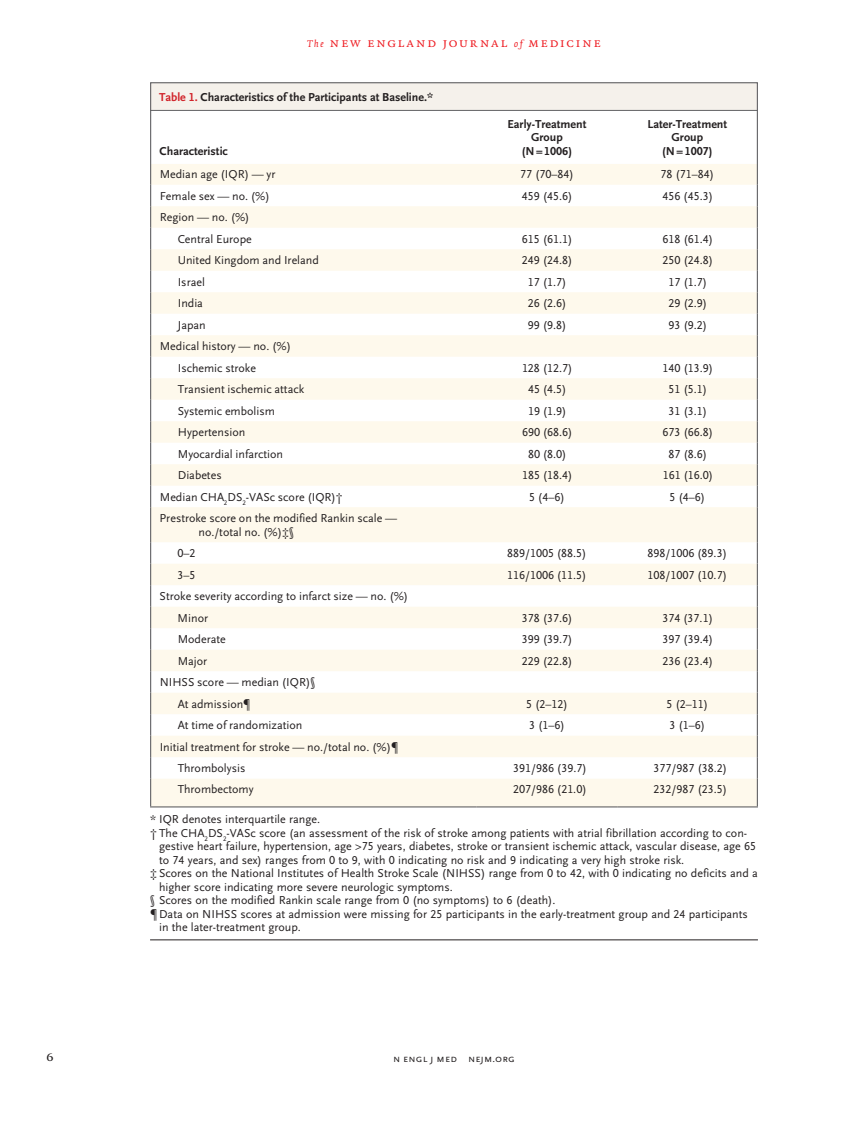
<style>
.page{position:relative;width:851px;height:1134px;background:#fff}
.page>*{position:absolute;margin:0;border:0;box-sizing:border-box;transform-origin:0 0}
.t1{font:14.25px "OTNEJM Quadraat Cap";color:#231f20}
.t2{font:13.5px "OTNEJM Quadraat Cap";letter-spacing:.11em;color:#ee1d23}
.t3{font:12px/21.5px "OTNEJM Scala Sans LF";color:#231f20}
.t4{font:700 12px/13.5px "OTNEJM Scala Sans LF";color:#231f20;text-align:center}
.t5{font:10.8px "OTNEJM Scala Sans LF Cap";letter-spacing:.01em;color:#231f20}
.s1{font-family:"OTNEJM Quadraat";font-style:italic;font-size:10.5px}
.s2{color:#d1232a}
</style>
<div class="page">
<div style="left:150px;top:83px;width:608px;height:28px;background:#f5f1eb"></div>
<div style="left:150px;top:82px;width:608px;height:29px;border:1px solid #636366"></div>
<hr style="left:150px;top:110px;width:608px;height:1px;background:#636366">
<svg style="left:151px;top:164px;width:605px;height:642px;fill:#fef9ec"></svg>
<hr style="left:150px;top:110px;width:1px;height:54px;background:#636366">
<hr style="left:756px;top:110px;width:2px;height:54px;background:#636366">
<hr style="left:756px;top:164px;width:2px;height:21px;background:#636366">
<hr style="left:756px;top:185px;width:2px;height:21px;background:#636366">
<hr style="left:756px;top:206px;width:2px;height:22px;background:#636366">
<hr style="left:756px;top:228px;width:2px;height:21px;background:#636366">
<hr style="left:756px;top:249px;width:2px;height:22px;background:#636366">
<hr style="left:756px;top:271px;width:2px;height:21px;background:#636366">
<hr style="left:756px;top:292px;width:2px;height:22px;background:#636366">
<hr style="left:756px;top:314px;width:2px;height:21px;background:#636366">
<hr style="left:756px;top:335px;width:2px;height:22px;background:#636366">
<hr style="left:756px;top:357px;width:2px;height:21px;background:#636366">
<hr style="left:756px;top:378px;width:2px;height:22px;background:#636366">
<hr style="left:756px;top:400px;width:2px;height:21px;background:#636366">
<hr style="left:756px;top:421px;width:2px;height:22px;background:#636366">
<hr style="left:756px;top:443px;width:2px;height:21px;background:#636366">
<hr style="left:756px;top:464px;width:2px;height:22px;background:#636366">
<svg style="left:150px;top:164px;width:1px;height:343px"></svg>
<hr style="left:756px;top:486px;width:2px;height:21px;background:#636366">
<hr style="left:150px;top:507px;width:1px;height:35px;background:#636366">
<hr style="left:756px;top:507px;width:2px;height:35px;background:#636366">
<hr style="left:756px;top:542px;width:2px;height:22px;background:#636366">
<hr style="left:756px;top:564px;width:2px;height:21px;background:#636366">
<hr style="left:756px;top:585px;width:2px;height:22px;background:#636366">
<hr style="left:756px;top:607px;width:2px;height:21px;background:#636366">
<hr style="left:756px;top:628px;width:2px;height:22px;background:#636366">
<hr style="left:756px;top:650px;width:2px;height:21px;background:#636366">
<hr style="left:756px;top:671px;width:2px;height:22px;background:#636366">
<hr style="left:756px;top:693px;width:2px;height:21px;background:#636366">
<hr style="left:756px;top:714px;width:2px;height:22px;background:#636366">
<hr style="left:756px;top:736px;width:2px;height:21px;background:#636366">
<hr style="left:756px;top:757px;width:2px;height:22px;background:#636366">
<svg style="left:150px;top:542px;width:1px;height:264px"></svg>
<hr style="left:756px;top:779px;width:2px;height:27px;background:#636366">
<hr style="left:150px;top:806px;width:326px;height:1px;background:#636366">
<hr style="left:476px;top:806px;width:141px;height:1px;background:#636366">
<hr style="left:617px;top:806px;width:141px;height:1px;background:#636366">
<hr style="left:150px;top:939px;width:608px;height:1px;background:#231f20">
<p class="t2" style="left:307px;top:35px;width:295px"><span class="s1">The</span> new england journal <span class="s1">of</span> medicine</p>
<p class="t4" style="left:159px;top:90px;width:275px"><span class="s2">Table 1.</span> Characteristics of the Participants at Baseline.*</p>
<p class="t4" style="left:160px;top:145px;width:70px">Characteristic</p>
<p class="t4" style="left:507px;top:118px;width:80px">Early-Treatment<br>Group (N=1006)</p>
<p class="t4" style="left:647px;top:118px;width:81px">Later-Treatment<br>Group (N=1007)</p>
<p class="t3" style="left:160px;top:164px;width:117px">Median age (IQR) — yr</p>
<p class="t3" style="left:520px;top:164px;width:55px">77 (70–84)</p>
<p class="t3" style="left:660px;top:164px;width:55px">78 (71–84)</p>
<p class="t3" style="left:160px;top:186px;width:112px">Female sex — no. (%)</p>
<p class="t3" style="left:522px;top:186px;width:52px">459 (45.6)</p>
<p class="t3" style="left:662px;top:186px;width:52px">456 (45.3)</p>
<p class="t3" style="left:160px;top:207px;width:94px;text-align:right">Region — no. (%)<br>Central Europe</p>
<p class="t3" style="left:522px;top:228px;width:52px">615 (61.1)</p>
<p class="t3" style="left:662px;top:228px;width:52px">618 (61.4)</p>
<p class="t3" style="left:178px;top:250px;width:143px">United Kingdom and Ireland</p>
<p class="t3" style="left:522px;top:250px;width:52px">249 (24.8)</p>
<p class="t3" style="left:662px;top:250px;width:52px">250 (24.8)</p>
<p class="t3" style="left:178px;top:271px;width:29px">Israel</p>
<p class="t3" style="left:528px;top:271px;width:40px">17 (1.7)</p>
<p class="t3" style="left:668px;top:271px;width:40px">17 (1.7)</p>
<p class="t3" style="left:178px;top:293px;width:27px">India</p>
<p class="t3" style="left:528px;top:293px;width:40px">26 (2.6)</p>
<p class="t3" style="left:668px;top:293px;width:40px">29 (2.9)</p>
<p class="t3" style="left:178px;top:314px;width:30px">Japan</p>
<p class="t3" style="left:528px;top:314px;width:40px">99 (9.8)</p>
<p class="t3" style="left:668px;top:314px;width:40px">93 (9.2)</p>
<p class="t3" style="left:178px;top:336px;width:115px;text-indent:-18px">Medical history — no. (%)<br>Ischemic stroke</p>
<p class="t3" style="left:522px;top:357px;width:52px">128 (12.7)</p>
<p class="t3" style="left:662px;top:357px;width:52px">140 (13.9)</p>
<p class="t3" style="left:178px;top:379px;width:128px">Transient ischemic attack</p>
<p class="t3" style="left:528px;top:379px;width:40px">45 (4.5)</p>
<p class="t3" style="left:668px;top:379px;width:40px">51 (5.1)</p>
<p class="t3" style="left:178px;top:400px;width:99px">Systemic embolism</p>
<p class="t3" style="left:528px;top:400px;width:40px">19 (1.9)</p>
<p class="t3" style="left:668px;top:400px;width:40px">31 (3.1)</p>
<p class="t3" style="left:178px;top:422px;width:69px">Hypertension</p>
<p class="t3" style="left:522px;top:422px;width:52px">690 (68.6)</p>
<p class="t3" style="left:662px;top:422px;width:52px">673 (66.8)</p>
<p class="t3" style="left:178px;top:443px;width:107px">Myocardial infarction</p>
<p class="t3" style="left:528px;top:443px;width:40px">80 (8.0)</p>
<p class="t3" style="left:668px;top:443px;width:40px">87 (8.6)</p>
<p class="t3" style="left:178px;top:465px;width:45px">Diabetes</p>
<p class="t3" style="left:522px;top:465px;width:52px">185 (18.4)</p>
<p class="t3" style="left:662px;top:465px;width:52px">161 (16.0)</p>
<p class="t3" style="left:160px;top:486px;width:184px">Median CHA<sub>2</sub>DS<sub>2</sub>-VASc score (IQR)†</p>
<p class="t3" style="left:529px;top:486px;width:37px">5 (4–6)</p>
<p class="t3" style="left:669px;top:486px;width:37px">5 (4–6)</p>
<p class="t3" style="left:198px;top:512px;width:200px;line-height:13.5px;text-indent:-39px">Prestroke score on the modified Rankin scale — no./total no. (%)‡§</p>
<p class="t3" style="left:178px;top:543px;width:19px">0–2</p>
<p class="t3" style="left:507px;top:543px;width:81px">889/1005 (88.5)</p>
<p class="t3" style="left:647px;top:543px;width:81px">898/1006 (89.3)</p>
<p class="t3" style="left:178px;top:564px;width:19px">3–5</p>
<p class="t3" style="left:507px;top:564px;width:81px">116/1006 (11.5)</p>
<p class="t3" style="left:647px;top:564px;width:81px">108/1007 (10.7)</p>
<p class="t3" style="left:178px;top:586px;width:232px;text-indent:-18px">Stroke severity according to infarct size — no. (%)<br>Minor</p>
<p class="t3" style="left:522px;top:607px;width:52px">378 (37.6)</p>
<p class="t3" style="left:662px;top:607px;width:52px">374 (37.1)</p>
<p class="t3" style="left:178px;top:629px;width:50px">Moderate</p>
<p class="t3" style="left:522px;top:629px;width:52px">399 (39.7)</p>
<p class="t3" style="left:662px;top:629px;width:52px">397 (39.4)</p>
<p class="t3" style="left:178px;top:650px;width:31px">Major</p>
<p class="t3" style="left:522px;top:650px;width:52px">229 (22.8)</p>
<p class="t3" style="left:662px;top:650px;width:52px">236 (23.4)</p>
<p class="t3" style="left:178px;top:672px;width:139px;text-indent:-18px">NIHSS score — median (IQR)§<br>At admission¶</p>
<p class="t3" style="left:526px;top:693px;width:43px">5 (2–12)</p>
<p class="t3" style="left:666px;top:693px;width:43px">5 (2–11)</p>
<p class="t3" style="left:178px;top:715px;width:126px">At time of randomization</p>
<p class="t3" style="left:529px;top:715px;width:37px">3 (1–6)</p>
<p class="t3" style="left:669px;top:715px;width:37px">3 (1–6)</p>
<p class="t3" style="left:178px;top:736px;width:222px;text-indent:-18px">Initial treatment for stroke — no./total no. (%)¶<br>Thrombolysis</p>
<p class="t3" style="left:513px;top:758px;width:75px">391/986 (39.7)</p>
<p class="t3" style="left:653px;top:758px;width:75px">377/987 (38.2)</p>
<p class="t3" style="left:178px;top:779px;width:77px">Thrombectomy</p>
<p class="t3" style="left:513px;top:779px;width:75px">207/986 (21.0)</p>
<p class="t3" style="left:653px;top:779px;width:75px">232/987 (23.5)</p>
<p class="t3" style="left:150px;top:809px;width:171px">* IQR denotes interquartile range.</p>
<p class="t3" style="left:150px;top:822px;width:598px">† The CHA<sub>2</sub>DS<sub>2</sub>-VASc score (an assessment of the risk of stroke among patients with atrial fibrillation according to con-</p>
<p class="t3" style="left:159px;top:836px;width:598px">gestive heart failure, hypertension, age &gt;75 years, diabetes, stroke or transient ischemic attack, vascular disease, age 65</p>
<p class="t3" style="left:159px;top:849px;width:526px">to 74 years, and sex) ranges from 0 to 9, with 0 indicating no risk and 9 indicating a very high stroke risk.</p>
<p class="t3" style="left:150px;top:863px;width:609px">‡ Scores on the National Institutes of Health Stroke Scale (NIHSS) range from 0 to 42, with 0 indicating no deficits and a</p>
<p class="t3" style="left:159px;top:876px;width:295px">higher score indicating more severe neurologic symptoms.</p>
<p class="t3" style="left:150px;top:890px;width:407px">§ Scores on the modified Rankin scale range from 0 (no symptoms) to 6 (death).</p>
<p class="t3" style="left:150px;top:903px;width:599px">¶Data on NIHSS scores at admission were missing for 25 participants in the early-treatment group and 24 participants</p>
<p class="t3" style="left:159px;top:917px;width:143px">in the later-treatment group.</p>
<p class="t1" style="left:46px;top:1048px;width:9px">6</p>
<p class="t5" style="left:393px;top:1053px;width:123px">n engl j med nejm.org</p>
</div>
